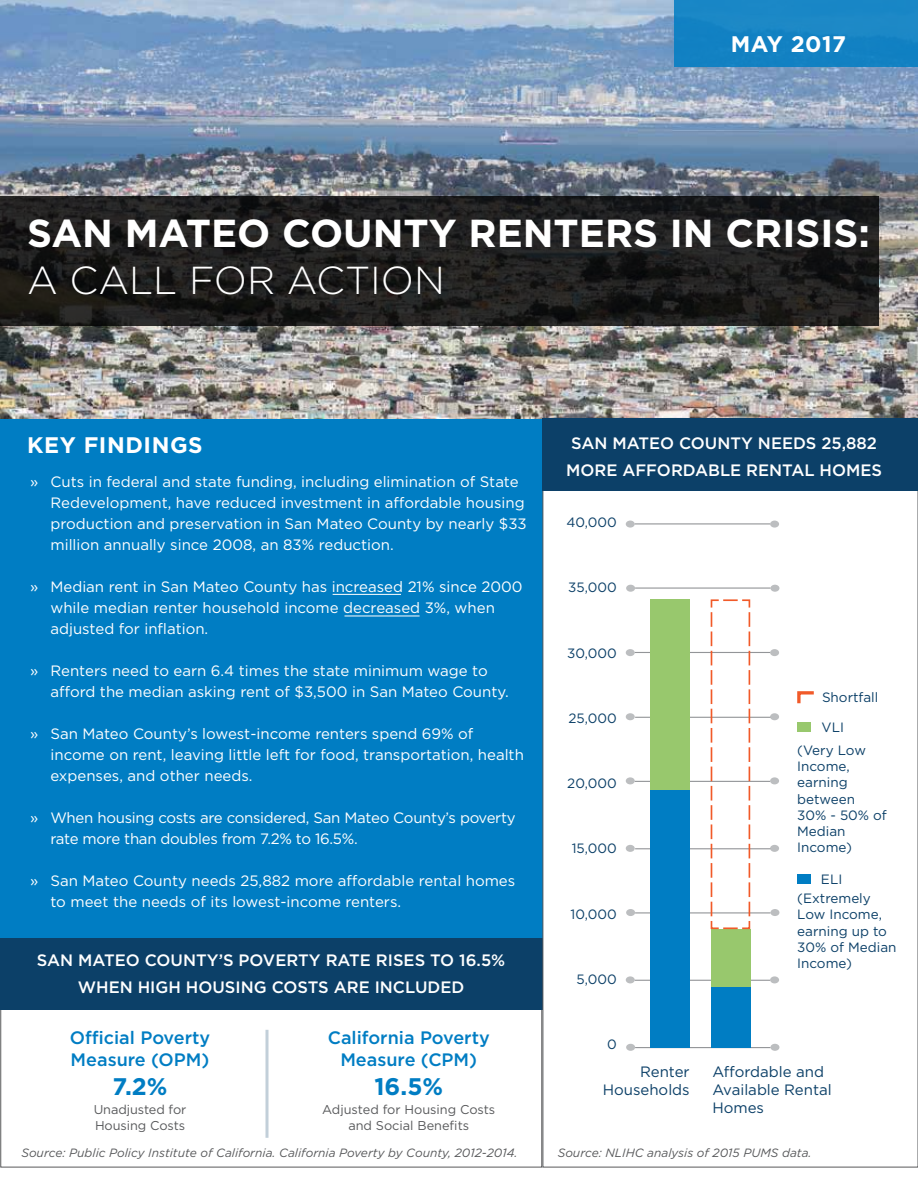
<style>
.page{position:relative;width:918px;height:1188px;background:#fff}
.page>*{position:absolute;margin:0;border:0;box-sizing:border-box;transform-origin:0 0}
.t1{font:700 39px "Gotham";color:#fff}
.t2{font:300 39px "Gotham";color:#fff}
.t3{font:700 24px "Gotham";color:#007dc3}
.t4{font:700 22.5px "Gotham";letter-spacing:.025em;color:#fff}
.t5{font:500 18px/21.6px "Gotham";color:#007dc3}
.t6{font:500 16.5px/27px "Gotham";color:#fff;text-align:center}
.t7{font:15px/21px "Gotham";color:#fff}
.t8{font:15px/21px "Gotham";letter-spacing:-.02em;color:#fff}
.t9{font:15px/18px "Gotham";color:#0c4068;text-align:right}
.t10{font:13.5px/16.2px "Gotham";color:#0c4068}
.t11{font:12.75px/15.3px "Gotham";letter-spacing:-.005em;color:#58595b}
.t12{font:italic 12px "Gotham";color:#58595b}
</style>
<div class="page">
<img style="left:0;top:0;width:918px;height:419px">
<div style="left:0;top:419px;width:542px;height:519px;background:#007dc3"></div>
<svg style="left:0;top:196px;width:879px;height:130px;background:#1d1d1c"></svg>
<div style="left:674px;top:0;width:244px;height:67px;background:#1583c4"></div>
<div style="left:0;top:938px;width:542px;height:72px;background:#0c4068"></div>
<hr style="left:266px;top:1030px;width:2px;height:108px;background:#c2cfd9">
<div style="left:542px;top:419px;width:376px;height:72px;background:#0c4068"></div>
<svg style="left:797px;top:691px;width:17px;height:13px"></svg>
<div style="left:626px;top:649px;width:9px;height:7px;background:#bcbec0;border-radius:50%"></div>
<div style="left:626px;top:585px;width:9px;height:7px;background:#bcbec0;border-radius:50%"></div>
<div style="left:626px;top:521px;width:9px;height:7px;background:#bcbec0;border-radius:50%"></div>
<div style="left:770px;top:649px;width:9px;height:7px;background:#bcbec0;border-radius:50%"></div>
<div style="left:770px;top:585px;width:9px;height:7px;background:#bcbec0;border-radius:50%"></div>
<div style="left:770px;top:521px;width:9px;height:7px;background:#bcbec0;border-radius:50%"></div>
<hr style="left:635px;top:652px;width:135px;height:1px;background:#939598">
<hr style="left:635px;top:587px;width:135px;height:2px;background:#939598">
<hr style="left:635px;top:523px;width:135px;height:1px;background:#939598">
<div style="left:626px;top:713px;width:9px;height:7px;background:#bcbec0;border-radius:50%"></div>
<div style="left:770px;top:713px;width:9px;height:7px;background:#bcbec0;border-radius:50%"></div>
<div style="left:626px;top:777px;width:9px;height:7px;background:#bcbec0;border-radius:50%"></div>
<div style="left:770px;top:777px;width:9px;height:7px;background:#bcbec0;border-radius:50%"></div>
<div style="left:626px;top:845px;width:9px;height:7px;background:#bcbec0;border-radius:50%"></div>
<div style="left:770px;top:845px;width:9px;height:7px;background:#bcbec0;border-radius:50%"></div>
<div style="left:626px;top:909px;width:9px;height:7px;background:#bcbec0;border-radius:50%"></div>
<div style="left:770px;top:909px;width:9px;height:7px;background:#bcbec0;border-radius:50%"></div>
<div style="left:626px;top:976px;width:9px;height:7px;background:#bcbec0;border-radius:50%"></div>
<div style="left:770px;top:976px;width:9px;height:7px;background:#bcbec0;border-radius:50%"></div>
<div style="left:626px;top:1044px;width:9px;height:7px;background:#bcbec0;border-radius:50%"></div>
<div style="left:770px;top:1044px;width:9px;height:7px;background:#bcbec0;border-radius:50%"></div>
<hr style="left:635px;top:717px;width:135px;height:1px;background:#939598">
<hr style="left:635px;top:781px;width:135px;height:1px;background:#939598">
<hr style="left:635px;top:848px;width:135px;height:1px;background:#939598">
<hr style="left:635px;top:912px;width:135px;height:1px;background:#939598">
<hr style="left:635px;top:980px;width:135px;height:1px;background:#939598">
<hr style="left:635px;top:1047px;width:135px;height:1px;background:#939598">
<div style="left:797px;top:722px;width:13px;height:10px;background:#98c86d"></div>
<div style="left:797px;top:875px;width:13px;height:9px;background:#007dc3"></div>
<div style="left:650px;top:599px;width:40px;height:250px;background:#98c86d"></div>
<div style="left:650px;top:790px;width:40px;height:257px;background:#007dc3"></div>
<div style="left:711px;top:929px;width:39px;height:65px;background:#98c86d"></div>
<svg style="left:710px;top:599px;width:41px;height:331px"></svg>
<div style="left:711px;top:987px;width:39px;height:61px;background:#007dc3"></div>
<hr style="left:333px;top:594px;width:68px;height:1px;background:#fff">
<hr style="left:345px;top:616px;width:75px;height:1px;background:#fff">
<h3 class="t4" style="left:731px;top:29px;width:117px">MAY 2017</h3>
<h1 class="t1" style="left:27px;top:207px;width:845px">SAN MATEO COUNTY RENTERS IN CRISIS:</h1>
<h1 class="t2" style="left:27px;top:255px;width:419px">A CALL FOR ACTION</h1>
<h3 class="t4" style="left:27px;top:430px;width:177px">KEY FINDINGS</h3>
<p class="t7" style="left:50px;top:471px;width:478px;text-indent:-20px">» Cuts in federal and state funding, including elimination of State Redevelopment, have reduced investment in affordable housing production and preservation in San Mateo County by nearly $33 million annually since 2008, an 83% reduction.</p>
<p class="t7" style="left:50px;top:576px;width:474px;text-indent:-20px">» Median rent in San Mateo County has increased 21% since 2000 while median renter household income decreased 3%, when adjusted for inflation.</p>
<p class="t7" style="left:50px;top:660px;width:460px;text-indent:-20px">» Renters need to earn 6.4 times the state minimum wage to afford the median asking rent of $3,500 in San Mateo County.</p>
<p class="t7" style="left:50px;top:723px;width:475px;text-indent:-20px">» San Mateo County’s lowest-income renters spend 69% of income on rent, leaving little left for food, transportation, health expenses, and other needs.</p>
<p class="t8" style="left:50px;top:807px;width:467px;text-indent:-20px">» When housing costs are considered, San Mateo County’s poverty rate more than doubles from 7.2% to 16.5%.</p>
<p class="t7" style="left:50px;top:870px;width:466px;text-indent:-20px">» San Mateo County needs 25,882 more affordable rental homes to meet the needs of its lowest-income renters.</p>
<p class="t6" style="left:37px;top:946px;width:470px">SAN MATEO COUNTY’S POVERTY RATE RISES TO 16.5%<br>WHEN HIGH HOUSING COSTS ARE INCLUDED</p>
<p class="t5" style="left:70px;top:1027px;width:142px">Official Poverty<br>Measure (OPM)</p>
<h2 class="t3" style="left:113px;top:1070px;width:56px">7.2%</h2>
<p class="t11" style="left:94px;top:1102px;width:94px">Unadjusted for<br>Housing Costs</p>
<p class="t5" style="left:328px;top:1027px;width:164px;text-align:center">California Poverty<br>Measure (CPM)</p>
<h2 class="t3" style="left:374px;top:1070px;width:70px">16.5%</h2>
<p class="t11" style="left:322px;top:1102px;width:175px;text-align:center">Adjusted for Housing Costs and Social Benefits</p>
<p class="t12" style="left:21px;top:1145px;width:498px">Source: Public Policy Institute of California. California Poverty by County, 2012-2014.</p>
<p class="t6" style="left:566px;top:429px;width:318px">SAN MATEO COUNTY NEEDS 25,882<br>MORE AFFORDABLE RENTAL HOMES</p>
<p class="t10" style="left:566px;top:514px;width:52px">40,000</p>
<p class="t10" style="left:568px;top:579px;width:50px">35,000</p>
<p class="t10" style="left:567px;top:644px;width:51px">30,000</p>
<p class="t10" style="left:568px;top:710px;width:50px">25,000</p>
<p class="t10" style="left:567px;top:775px;width:51px">20,000</p>
<p class="t10" style="left:572px;top:840px;width:47px">15,000</p>
<p class="t10" style="left:571px;top:905px;width:48px">10,000</p>
<p class="t10" style="left:577px;top:971px;width:42px">5,000</p>
<p class="t10" style="left:607px;top:1036px;width:11px">0</p>
<p class="t10" style="left:822px;top:689px;width:58px">Shortfall</p>
<p class="t10" style="left:797px;top:716px;width:70px;line-height:22.6px;text-align:center">VLI<br>(Very Low</p>
<p class="t10" style="left:797px;top:758px;width:91px">Income, earning between<br>30% - 50% of<br>Median<br>Income)</p>
<p class="t10" style="left:797px;top:890px;width:101px">(Extremely<br>Low Income, earning up to<br>30% of Median<br>Income)</p>
<p class="t10" style="left:821px;top:871px;width:23px">ELI</p>
<p class="t9" style="left:603px;top:1063px;width:88px">Renter<br>Households</p>
<p class="t9" style="left:712px;top:1063px;width:121px;text-align:left">Affordable and<br>Available Rental<br>Homes</p>
<p class="t12" style="left:558px;top:1145px;width:256px">Source: NLIHC analysis of 2015 PUMS data.</p>
</div>
